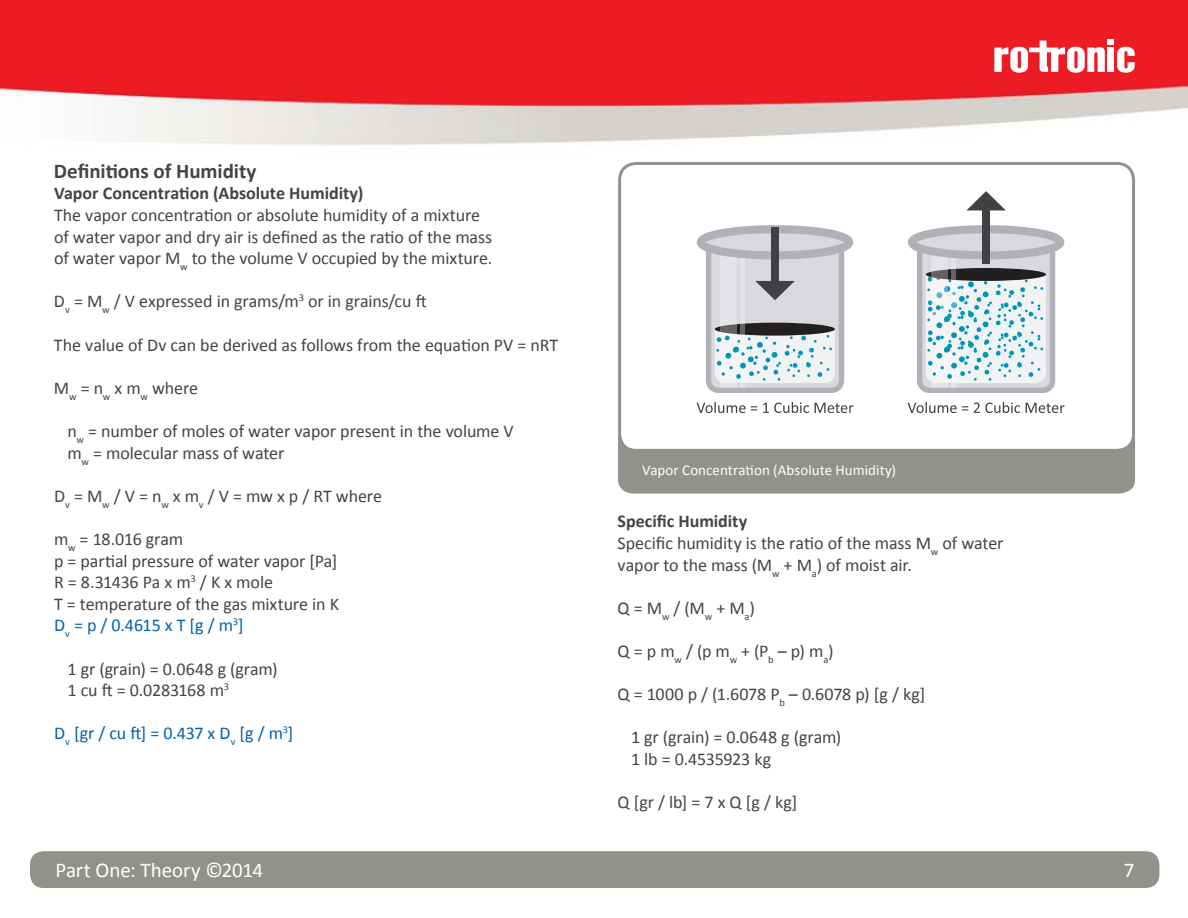
<style>
.page{position:relative;width:1188px;height:918px;background:#fff}
.page>*{position:absolute;margin:0;border:0;box-sizing:border-box;transform-origin:0 0}
.t1{font:700 21px "Calibri";color:#454444}
.t2{font:21px "Calibri";letter-spacing:-.005em;color:#fff}
.t3{font:18px/21.6px "Calibri";letter-spacing:-.005em;color:#454444}
.t4{font:700 18px "Calibri";color:#454444}
.t5{font:18px "Calibri";letter-spacing:-.01em;color:#0061af}
.t6{font:15px "Calibri";letter-spacing:.005em;color:#fff}
.s1{color:#0061af}
.s2{font-weight:700}
</style>
<div class="page">
<img style="left:0;top:0;width:1188px;height:888px">
<div style="left:30px;top:851px;width:1129px;height:37px;background:#92928c;border-radius:14px"></div>
<div style="left:1107px;top:48px;width:7px;height:24px;background:#fff"></div>
<svg style="left:1117px;top:47px;width:18px;height:26px"></svg>
<div style="left:1107px;top:39px;width:7px;height:6px;background:#fff"></div>
<svg style="left:994px;top:41px;width:111px;height:32px"></svg>
<div style="left:618px;top:440px;width:517px;height:54px;background:#92928c"></div>
<div style="left:620px;top:164px;width:514px;height:286px;background:#fff;border-radius:17px"></div>
<svg style="left:697px;top:402px;width:60px;height:11px"></svg>
<svg style="left:763px;top:402px;width:46px;height:11px"></svg>
<svg style="left:815px;top:403px;width:38px;height:10px"></svg>
<svg style="left:908px;top:402px;width:60px;height:11px"></svg>
<svg style="left:974px;top:402px;width:46px;height:11px"></svg>
<svg style="left:1026px;top:403px;width:39px;height:10px"></svg>
<svg style="left:697px;top:225px;width:156px;height:168px"></svg>
<div style="left:771px;top:227px;width:8px;height:64px;background:#414042"></div>
<svg style="left:908px;top:225px;width:156px;height:168px"></svg>
<svg style="left:967px;top:191px;width:39px;height:19px"></svg>
<div style="left:982px;top:201px;width:8px;height:63px;background:#414042"></div>
<div style="left:618px;top:162px;width:517px;height:290px;border:3px solid #92928c;border-radius:17px"></div>
<p class="t1" style="left:54px;top:157px;width:204px">Definitions of Humidity</p>
<p class="t4" style="left:54px;top:182px;width:311px">Vapor Concentration (Absolute Humidity)</p>
<p class="t3" style="left:54px;top:204px;width:440px">The vapor concentration or absolute humidity of a mixture of water vapor and dry air is defined as the ratio of the mass of water vapor M<sub>w</sub> to the volume V occupied by the mixture.</p>
<p class="t3" style="left:54px;top:291px;width:374px">D<sub>v</sub> = M<sub>w</sub> / V expressed in grams/m<sup>3</sup> or in grains/cu ft</p>
<p class="t3" style="left:54px;top:334px;width:506px">The value of Dv can be derived as follows from the equation PV = nRT</p>
<p class="t3" style="left:54px;top:377px;width:146px">M<sub>w</sub> = n<sub>w</sub> x m<sub>w</sub> where</p>
<p class="t3" style="left:68px;top:420px;width:448px">n<sub>w</sub> = number of moles of water vapor present in the volume V m<sub>w</sub> = molecular mass of water</p>
<p class="t3" style="left:54px;top:485px;width:330px">D<sub>v</sub> = M<sub>w</sub> / V = n<sub>w</sub> x m<sub>v</sub> / V = mw x p / RT where</p>
<p class="t3" style="left:54px;top:528px;width:287px">m<sub>w</sub> = 18.016 gram<br>p = partial pressure of water vapor [Pa]<br>R = 8.31436 Pa x m<sup>3</sup> / K x mole<br>T = temperature of the gas mixture in K<br><span class="s1">D</span><sub>v</sub> <span class="s1">= p / 0.4615 x T [g / m</span><sup>3</sup><span class="s1">]</span></p>
<p class="t3" style="left:68px;top:658px;width:212px">1 gr (grain) = 0.0648 g (gram)<br>1 cu ft = 0.0283168 m<sup>3</sup></p>
<p class="t5" style="left:54px;top:722px;width:241px">D<sub>v</sub> [gr / cu ft] = 0.437 x D<sub>v</sub> [g / m<sup>3</sup>]</p>
<p class="t6" style="left:642px;top:460px;width:256px">Vapor Concentration (Absolute Humidity)</p>
<p class="t3" style="left:618px;top:511px;width:387px"><span class="s2">Specific Humidity<br></span>Specific humidity is the ratio of the mass M<sub>w</sub> of water vapor to the mass (M<sub>w</sub> + M<sub>a</sub>) of moist air.</p>
<p class="t3" style="left:618px;top:597px;width:139px">Q = M<sub>w</sub> / (M<sub>w</sub> + M<sub>a</sub>)</p>
<p class="t3" style="left:618px;top:640px;width:218px">Q = p m<sub>w</sub> / (p m<sub>w</sub> + (P<sub>b</sub> – p) m<sub>a</sub>)</p>
<p class="t3" style="left:618px;top:683px;width:309px">Q = 1000 p / (1.6078 P<sub>b</sub> – 0.6078 p) [g / kg]</p>
<p class="t3" style="left:631px;top:727px;width:212px">1 gr (grain) = 0.0648 g (gram)<br>1 lb = 0.4535923 kg</p>
<p class="t3" style="left:618px;top:791px;width:181px">Q [gr / lb] = 7 x Q [g / kg]</p>
<p class="t2" style="left:56px;top:857px;width:209px">Part One: Theory ©2014</p>
<p class="t2" style="left:1124px;top:857px;width:12px">7</p>
</div>
